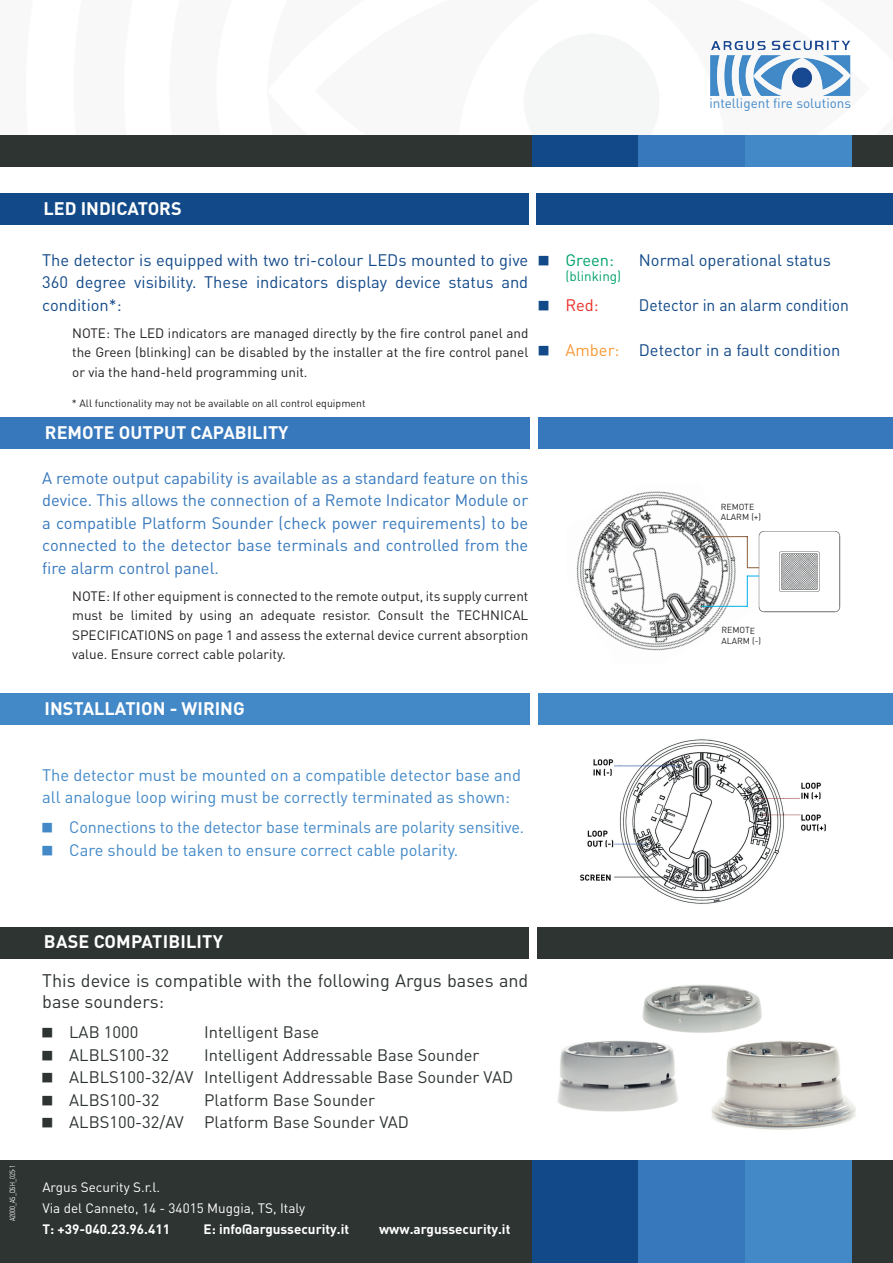
<style>
.page{position:relative;width:893px;height:1263px;background:#fff}
.page>*{position:absolute;margin:0;border:0;box-sizing:border-box;transform-origin:0 0}
.t1{font:700 18px "DIN Pro";color:#fff}
.t2{font:18px/21.6px "DIN Pro";color:#2d3432}
.t3{font:16.5px/22.5px "DIN Pro";color:#3778bd;text-align:justify}
.t4{font:16.5px/22.5px "DIN Pro";color:#4389c8}
.t5{font:16.5px/22.5px "DIN Pro";color:#2d3432}
.t6{font:16.5px/22.5px "DIN Pro";color:#124988;text-align:justify}
.t7{font:16.5px "DIN Pro";color:#124988;scale:.95 1}
.t8{font:16.5px "DIN Pro";color:#00a26b}
.t9{font:16.5px "DIN Pro";color:#eb2f29}
.t10{font:13.5px/19.5px "DIN Pro";color:#231f20;text-align:justify}
.t11{font:700 13.5px "DIN Pro";color:#fff}
.t12{font:13.5px/21px "DIN Pro";color:#fff}
.t13{font:13.5px "DIN Pro";color:#4389c8}
.t14{font:13.5px "DIN Pro";color:#00a26b}
.t15{font:10.5px "DIN Pro";color:#231f20}
.t16{font:8.7px/10.5px "DIN Pro";letter-spacing:-.01em;color:#231f20}
.t17{font:7.5px "DIN Pro";color:#fff;scale:.75 1}
.s1{font-family:"My Font";color:#124988}
.s2{font-family:"My Font"}
.s3{color:#f89936}
</style>
<div class="page">
<div style="left:0;top:135px;width:893px;height:32px;background:#2d3432"></div>
<div style="left:532px;top:135px;width:107px;height:32px;background:#124988"></div>
<div style="left:639px;top:135px;width:106px;height:32px;background:#3778bd"></div>
<div style="left:745px;top:135px;width:106px;height:32px;background:#4389c8"></div>
<div style="left:0;top:1160px;width:893px;height:103px;background:#2d3432"></div>
<div style="left:532px;top:1160px;width:107px;height:103px;background:#124988"></div>
<div style="left:639px;top:1160px;width:106px;height:103px;background:#3778bd"></div>
<div style="left:745px;top:1160px;width:106px;height:103px;background:#4389c8"></div>
<img style="left:710px;top:40px;width:141px;height:56px">
<div style="left:0;top:193px;width:528px;height:32px;background:#124988"></div>
<div style="left:537px;top:193px;width:356px;height:32px;background:#124988"></div>
<div style="left:0;top:417px;width:530px;height:32px;background:#3778bd"></div>
<div style="left:538px;top:417px;width:355px;height:32px;background:#3778bd"></div>
<img style="left:576px;top:491px;width:182px;height:160px">
<img style="left:758px;top:531px;width:82px;height:82px">
<hr style="left:702px;top:606px;width:45px;height:1px;background:#00aeef">
<hr style="left:747px;top:576px;width:1px;height:31px;background:#00aeef">
<hr style="left:701px;top:536px;width:47px;height:1px;background:#8a5d3b">
<hr style="left:747px;top:536px;width:1px;height:32px;background:#8a5d3b">
<div style="left:0;top:693px;width:529px;height:32px;background:#4389c8"></div>
<div style="left:538px;top:693px;width:355px;height:32px;background:#4389c8"></div>
<img style="left:580px;top:739px;width:246px;height:165px">
<div style="left:0;top:927px;width:529px;height:32px;background:#2d3432"></div>
<div style="left:537px;top:927px;width:356px;height:32px;background:#2d3432"></div>
<img style="left:642px;top:984px;width:120px;height:49px">
<img style="left:711px;top:1041px;width:145px;height:89px">
<img style="left:557px;top:1040px;width:121px;height:72px">
<p class="t13" style="left:709px;top:94px;width:143px">intelligent fire solutions</p>
<h1 class="t1" style="left:43px;top:196px;width:140px">LED INDICATORS</h1>
<p class="t6" style="left:42px;top:248px;width:488px">The detector is equipped with two tri-colour LEDs mounted to give 360 degree visibility. These indicators display device status and condition*:</p>
<p class="t10" style="left:72px;top:322px;width:458px">NOTE: The LED indicators are managed directly by the fire control panel and the Green (blinking) can be disabled by the installer at the fire control panel or via the hand-held programming unit.</p>
<p class="t15" style="left:72px;top:396px;width:295px">* All functionality may not be available on all control equipment</p>
<h1 class="t1" style="left:45px;top:420px;width:245px">REMOTE OUTPUT CAPABILITY</h1>
<p class="t3" style="left:42px;top:466px;width:488px">A remote output capability is available as a standard feature on this device. This allows the connection of a Remote Indicator Module or a compatible Platform Sounder (check power requirements) to be connected to the detector base terminals and controlled from the fire alarm control panel.</p>
<p class="t10" style="left:72px;top:585px;width:458px">NOTE: If other equipment is connected to the remote output, its supply current must be limited by using an adequate resistor. Consult the TECHNICAL SPECIFICATIONS on page 1 and assess the external device current absorption value. Ensure correct cable polarity.</p>
<p class="t8" style="left:538px;top:249px;width:77px"><span class="s1">A</span> Green:</p>
<p class="t6" style="left:639px;top:249px;width:194px">Normal operational status</p>
<p class="t14" style="left:565px;top:267px;width:57px">(blinking)</p>
<p class="t9" style="left:538px;top:294px;width:62px"><span class="s1">A</span> Red:</p>
<p class="t7" style="left:639px;top:294px;width:223px">Detector in an alarm condition</p>
<p class="t6" style="left:538px;top:339px;width:304px"><span class="s2">A</span> <span class="s3">Amber:</span> Detector in a fault condition</p>
<p class="t16" style="left:721px;top:501px;width:42px">REMOTE<br>ALARM (+)</p>
<p class="t16" style="left:721px;top:625px;width:41px">REMOTE<br>ALARM (-)</p>
<h1 class="t1" style="left:45px;top:696px;width:201px">INSTALLATION - WIRING</h1>
<p class="t4" style="left:42px;top:763px;width:480px">The detector must be mounted on a compatible detector base and all analogue loop wiring must be correctly terminated as shown:</p>
<p class="t4" style="left:42px;top:815px;width:483px"><span class="s2">A</span> Connections to the detector base terminals are polarity sensitive.<br><span class="s2">A</span> Care should be taken to ensure correct cable polarity.</p>
<p class="t17" style="left:7px;top:1221px;width:76px;rotate:-90deg">A2000_AS_DSH_025-1</p>
<h1 class="t1" style="left:44px;top:929px;width:181px">BASE COMPATIBILITY</h1>
<h1 class="t2" style="left:42px;top:968px;width:488px">This device is compatible with the following Argus bases and base sounders:</h1>
<p class="t5" style="left:42px;top:1020px;width:98px"><span class="s2">A</span> LAB 1000</p>
<p class="t5" style="left:204px;top:1020px;width:117px">Intelligent Base</p>
<p class="t5" style="left:42px;top:1043px;width:128px"><span class="s2">A</span> ALBLS100-32</p>
<p class="t5" style="left:42px;top:1043px;width:473px;text-indent:162px">Intelligent Addressable Base Sounder<br><span class="s2">A</span> ALBLS100-32/AV Intelligent Addressable Base Sounder VAD<br><span class="s2">A</span> ALBS100-32</p>
<p class="t5" style="left:42px;top:1088px;width:368px;text-indent:162px">Platform Base Sounder<br><span class="s2">A</span> ALBS100-32/AV Platform Base Sounder VAD</p>
<p class="t12" style="left:42px;top:1176px;width:264px">Argus Security S.r.l.<br>Via del Canneto, 14 - 34015 Muggia, TS, Italy</p>
<p class="t11" style="left:42px;top:1220px;width:129px">T: +39-040.23.96.411</p>
<p class="t11" style="left:204px;top:1220px;width:147px">E: info@argussecurity.it</p>
<p class="t11" style="left:379px;top:1220px;width:133px">www.argussecurity.it</p>
</div>
